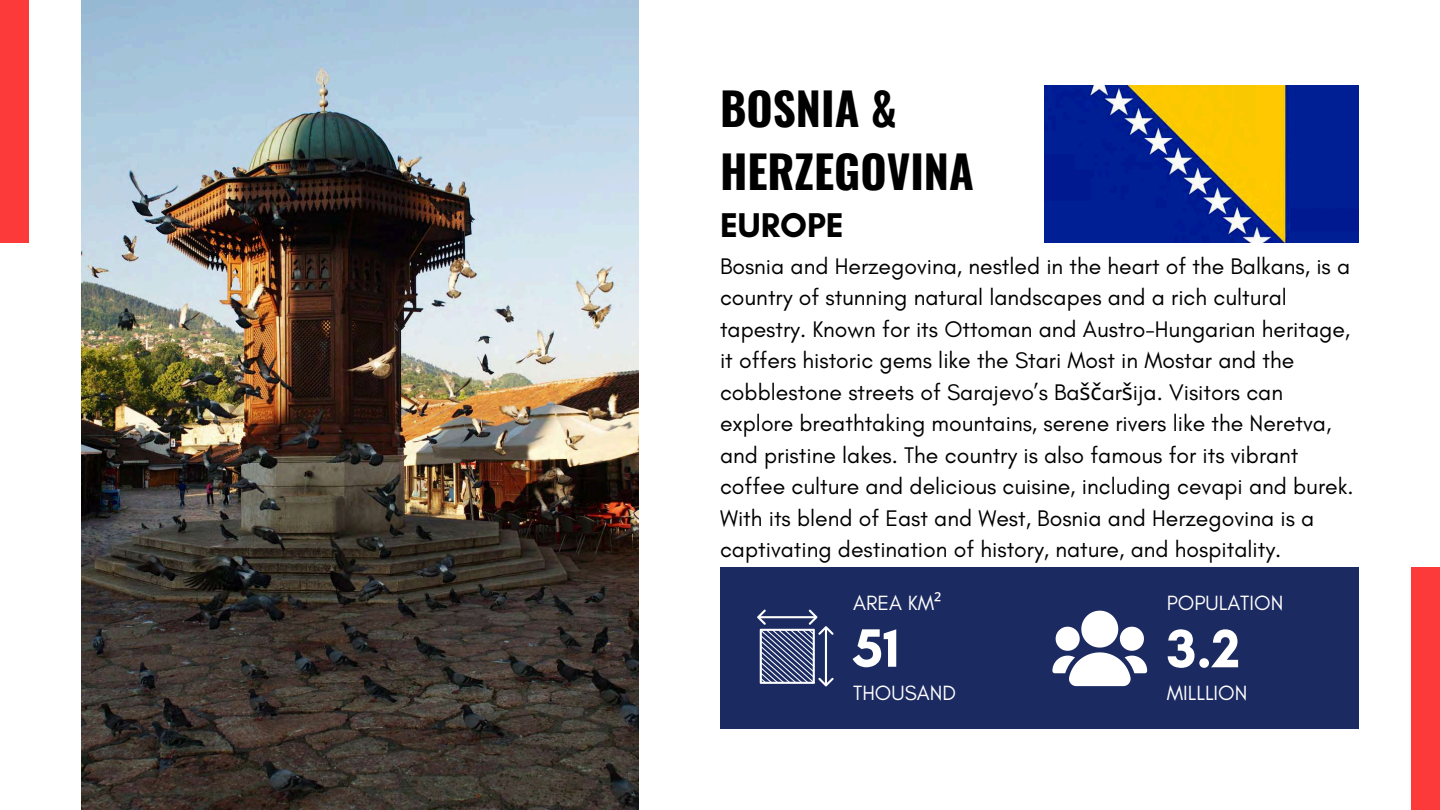
<style>
.page{position:relative;width:1440px;height:810px;background:#fff}
.page>*{position:absolute;margin:0;border:0;box-sizing:border-box;transform-origin:0 0}
.t1{font:700 55px "Glacial Indifference";color:#fff}
.t2{font:700 45px/63px "Oswald";color:#000}
.t3{font:700 35px "Glacial Indifference";color:#000}
.t4{font:23px/31.5px "Glacial Indifference";color:#000}
.t5{font:21px "Glacial Indifference";color:#fff}
.s1{font-family:"Noto Sans"}
</style>
<div class="page">
<div style="left:0;top:0;width:29px;height:243px;background:#fd3a3a"></div>
<div style="left:1411px;top:567px;width:29px;height:243px;background:#fd3a3a"></div>
<div style="left:720px;top:567px;width:639px;height:162px;background:#1b2a61"></div>
<svg style="left:757px;top:610px;width:77px;height:76px"></svg>
<svg style="left:1053px;top:611px;width:94px;height:75px"></svg>
<img style="left:81px;top:0;width:558px;height:810px">
<img style="left:1044px;top:86px;width:315px;height:157px">
<h2 class="t2" style="left:720px;top:76px;width:255px">BOSNIA &amp;<br>HERZEGOVINA</h2>
<h3 class="t3" style="left:720px;top:204px;width:125px">EUROPE</h3>
<p class="t4" style="left:720px;top:250px;width:635px">Bosnia and Herzegovina, nestled in the heart of the Balkans, is a country of stunning natural landscapes and a rich cultural tapestry. Known for its Ottoman and Austro-Hungarian heritage, it offers historic gems like the Stari Most in Mostar and the cobblestone streets of Sarajevo’s Ba<span class="s1">šč</span>ar<span class="s1">š</span>ija. Visitors can explore breathtaking mountains, serene rivers like the Neretva, and pristine lakes. The country is also famous for its vibrant coffee culture and delicious cuisine, including cevapi and burek.<br>With its blend of East and West, Bosnia and Herzegovina is a captivating destination of history, nature, and hospitality.</p>
<p class="t5" style="left:853px;top:590px;width:90px">AREA KM<span class="s1">²</span></p>
<p class="t5" style="left:1167px;top:590px;width:118px">POPULATION</p>
<h1 class="t1" style="left:853px;top:614px;width:48px">51</h1>
<p class="t5" style="left:853px;top:680px;width:104px">THOUSAND</p>
<p class="t5" style="left:1167px;top:680px;width:82px">MILLLION</p>
<h1 class="t1" style="left:1167px;top:615px;width:75px">3.2</h1>
</div>
